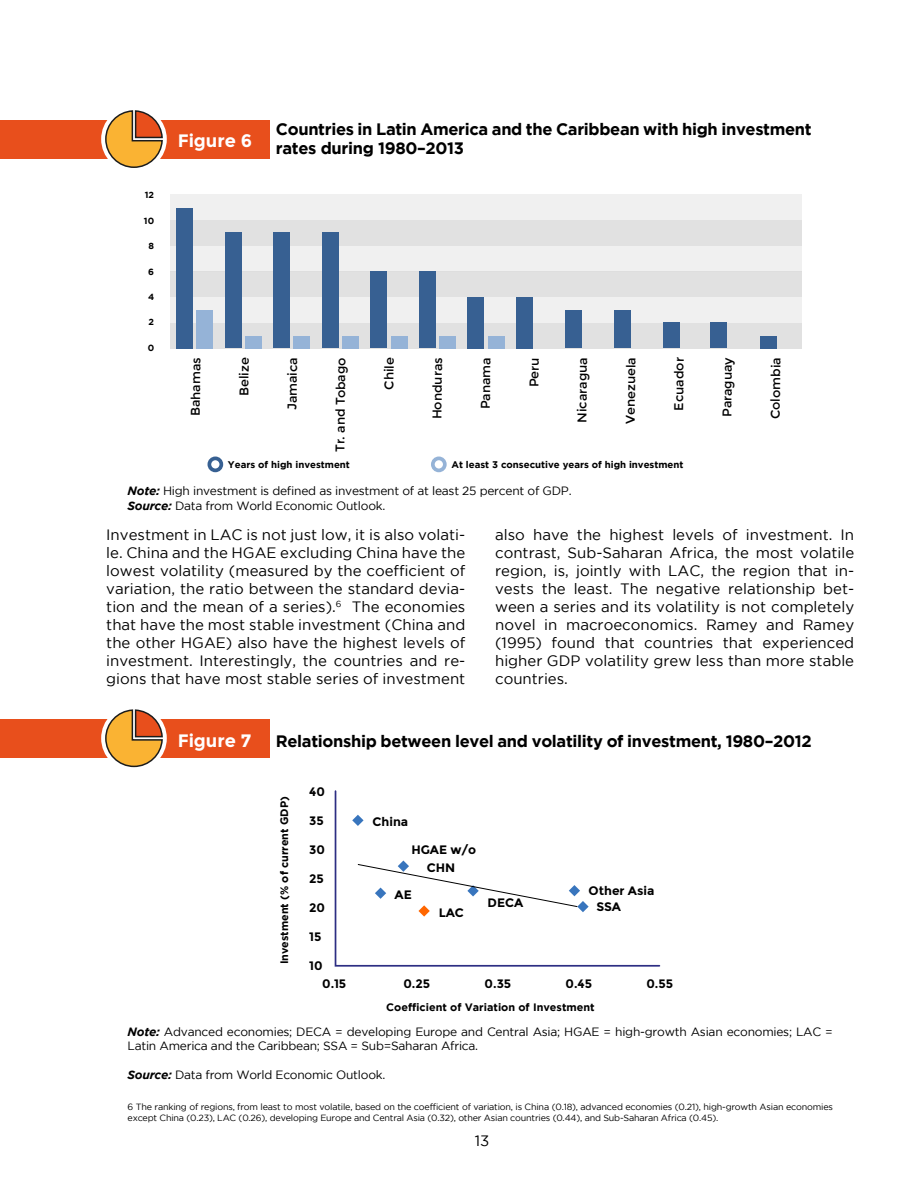
<style>
.page{position:relative;width:918px;height:1188px;background:#fff}
.page>*{position:absolute;margin:0;border:0;box-sizing:border-box;transform-origin:0 0}
.t1{font:700 18px "Montserrat";color:#fff}
.t2{font:700 16.5px/19.8px "Gotham";letter-spacing:-.02em;color:#000}
.t3{font:15px/18px "Gotham";color:#000;text-align:justify}
.t4{font:12.6px "Montserrat";color:#000}
.t5{font:700 12.3px/18.5px "Montserrat";color:#000}
.t6{font:12px/14.4px "Gotham";letter-spacing:-.02em;color:#000}
.t7{font:700 10.8px "Gotham";color:#000}
.t8{font:700 9.6px "Gotham";color:#000}
.t9{font:9px/10.8px "Gotham";letter-spacing:-.02em;color:#000}
.t10{font:700 8.85px "Gotham";color:#000}
.s1{font-weight:700;font-style:italic}
</style>
<div class="page">
<div style="left:0;top:120px;width:270px;height:38px;background:#e84f1c"></div>
<div style="left:101px;top:106px;width:66px;height:66px;background:#fff;border-radius:50%"></div>
<svg style="left:104px;top:110px;width:60px;height:58px"></svg>
<div style="left:0;top:719px;width:270px;height:39px;background:#e84f1c"></div>
<div style="left:101px;top:705px;width:66px;height:66px;background:#fff;border-radius:50%"></div>
<svg style="left:104px;top:709px;width:60px;height:59px"></svg>
<div style="left:170px;top:194px;width:632px;height:26px;background:#ededed"></div>
<div style="left:170px;top:220px;width:632px;height:26px;background:#e1e1e1"></div>
<div style="left:170px;top:246px;width:632px;height:25px;background:#ededed"></div>
<div style="left:170px;top:271px;width:632px;height:26px;background:#e1e1e1"></div>
<div style="left:170px;top:297px;width:632px;height:26px;background:#ededed"></div>
<div style="left:170px;top:323px;width:632px;height:26px;background:#e1e1e1"></div>
<div style="left:208px;top:457px;width:15px;height:15px;border:4px solid #376092;border-radius:50%"></div>
<div style="left:431px;top:457px;width:16px;height:15px;border:4px solid #95b3d7;border-radius:50%"></div>
<div style="left:176px;top:208px;width:16px;height:140px;background:#376092"></div>
<div style="left:196px;top:310px;width:17px;height:38px;background:#95b3d7"></div>
<div style="left:226px;top:232px;width:16px;height:116px;background:#376092"></div>
<div style="left:245px;top:336px;width:17px;height:12px;background:#95b3d7"></div>
<div style="left:274px;top:232px;width:16px;height:116px;background:#376092"></div>
<div style="left:293px;top:336px;width:17px;height:12px;background:#95b3d7"></div>
<div style="left:322px;top:232px;width:16px;height:116px;background:#376092"></div>
<div style="left:342px;top:336px;width:17px;height:12px;background:#95b3d7"></div>
<div style="left:371px;top:271px;width:16px;height:77px;background:#376092"></div>
<div style="left:391px;top:336px;width:16px;height:12px;background:#95b3d7"></div>
<div style="left:419px;top:271px;width:16px;height:77px;background:#376092"></div>
<div style="left:439px;top:336px;width:16px;height:12px;background:#95b3d7"></div>
<div style="left:468px;top:297px;width:16px;height:51px;background:#376092"></div>
<div style="left:488px;top:336px;width:16px;height:12px;background:#95b3d7"></div>
<div style="left:516px;top:297px;width:17px;height:51px;background:#376092"></div>
<div style="left:565px;top:311px;width:16px;height:37px;background:#376092"></div>
<div style="left:614px;top:311px;width:16px;height:37px;background:#376092"></div>
<div style="left:663px;top:323px;width:16px;height:25px;background:#376092"></div>
<div style="left:711px;top:323px;width:16px;height:25px;background:#376092"></div>
<div style="left:760px;top:336px;width:16px;height:12px;background:#376092"></div>
<svg style="left:334px;top:790px;width:327px;height:177px"></svg>
<svg style="left:352px;top:815px;width:12px;height:11px"></svg>
<svg style="left:357px;top:861px;width:232px;height:56px"></svg>
<p class="t10" style="left:145px;top:190px;width:11px">12</p>
<p class="t10" style="left:144px;top:215px;width:12px">10</p>
<p class="t10" style="left:149px;top:241px;width:7px">8</p>
<p class="t10" style="left:148px;top:266px;width:7px">6</p>
<p class="t10" style="left:148px;top:292px;width:8px">4</p>
<p class="t10" style="left:149px;top:317px;width:7px">2</p>
<p class="t10" style="left:148px;top:342px;width:8px">0</p>
<p class="t1" style="left:178px;top:130px;width:76px">Figure 6</p>
<p class="t2" style="left:276px;top:118px;width:537px">Countries in Latin America and the Caribbean with high investment rates during 1980–2013</p>
<p class="t4" style="left:188px;top:416px;width:60px;rotate:-89deg">Bahamas</p>
<p class="t4" style="left:237px;top:396px;width:40px;rotate:-89deg">Belize</p>
<p class="t4" style="left:285px;top:410px;width:54px;rotate:-89deg">Jamaica</p>
<p class="t4" style="left:332px;top:452px;width:96px;rotate:-89deg">Tr. and Tobago</p>
<p class="t4" style="left:382px;top:390px;width:34px;rotate:-89deg">Chile</p>
<p class="t4" style="left:430px;top:419px;width:63px;rotate:-89deg">Honduras</p>
<p class="t4" style="left:478px;top:409px;width:53px;rotate:-89deg">Panama</p>
<p class="t4" style="left:527px;top:387px;width:31px;rotate:-89deg">Peru</p>
<p class="t4" style="left:575px;top:422px;width:67px;rotate:-89deg">Nicaragua</p>
<p class="t4" style="left:623px;top:424px;width:68px;rotate:-89deg">Venezuela</p>
<p class="t4" style="left:671px;top:410px;width:55px;rotate:-89deg">Ecuador</p>
<p class="t4" style="left:720px;top:417px;width:61px;rotate:-89deg">Paraguay</p>
<p class="t4" style="left:768px;top:419px;width:63px;rotate:-89deg">Colombia</p>
<p class="t8" style="left:228px;top:459px;width:123px">Years of high investment</p>
<p class="t8" style="left:451px;top:459px;width:234px">At least 3 consecutive years of high investment</p>
<p class="t6" style="left:128px;top:484px;width:446px"><span class="s1">Note:</span> High investment is defined as investment of at least 25 percent of GDP.<br><span class="s1">Source:</span> Data from World Economic Outlook.</p>
<p class="t3" style="left:106px;top:525px;width:361px">Investment in LAC is not just low, it is also volati&shy;le. China and the HGAE excluding China have the lowest volatility (measured by the coefficient of variation, the ratio between the standard devia&shy;tion and the mean of a series).<sup>6</sup> The economies that have the most stable investment (China and the other HGAE) also have the highest levels of investment. Interestingly, the countries and re&shy;gions that have most stable series of investment</p>
<p class="t3" style="left:495px;top:525px;width:361px">also have the highest levels of investment. In contrast, Sub-Saharan Africa, the most volatile region, is, jointly with LAC, the region that in&shy;vests the least. The negative relationship bet&shy;ween a series and its volatility is not completely novel in macroeconomics. Ramey and Ramey (1995) found that countries that experienced higher GDP volatility grew less than more stable countries.</p>
<p class="t1" style="left:178px;top:730px;width:75px">Figure 7</p>
<p class="t2" style="left:276px;top:731px;width:537px">Relationship between level and volatility of investment, 1980–2012</p>
<p class="t7" style="left:278px;top:964px;width:169px;rotate:-90deg">Investment (% of current GDP)</p>
<p class="t5" style="left:309px;top:783px;width:17px">40</p>
<p class="t5" style="left:309px;top:812px;width:16px">35</p>
<p class="t5" style="left:309px;top:841px;width:17px">30</p>
<p class="t5" style="left:309px;top:870px;width:16px">25</p>
<p class="t5" style="left:309px;top:899px;width:17px">20</p>
<p class="t5" style="left:309px;top:928px;width:14px">15</p>
<p class="t5" style="left:322px;top:956px;width:26px;text-indent:-13px">10<br>0.15</p>
<p class="t5" style="left:373px;top:812px;width:37px">China</p>
<p class="t5" style="left:411px;top:841px;width:66px;line-height:17.4px;text-align:center">HGAE w/o<br>CHN</p>
<p class="t5" style="left:439px;top:903px;width:27px">LAC</p>
<p class="t5" style="left:395px;top:885px;width:19px">AE</p>
<p class="t5" style="left:488px;top:893px;width:37px">DECA</p>
<p class="t5" style="left:596px;top:883px;width:60px;line-height:16px;text-indent:-8px">Other Asia<br>SSA</p>
<p class="t5" style="left:403px;top:975px;width:28px">0.25</p>
<p class="t5" style="left:485px;top:975px;width:28px">0.35</p>
<p class="t5" style="left:566px;top:975px;width:28px">0.45</p>
<p class="t5" style="left:646px;top:975px;width:28px">0.55</p>
<p class="t7" style="left:386px;top:1001px;width:210px">Coefficient of Variation of Investment</p>
<p class="t6" style="left:128px;top:1024px;width:707px"><span class="s1">Note:</span> Advanced economies; DECA = developing Europe and Central Asia; HGAE = high-growth Asian economies; LAC =<br>Latin America and the Caribbean; SSA = Sub=Saharan Africa.</p>
<p class="t6" style="left:128px;top:1067px;width:259px"><span class="s1">Source:</span> Data from World Economic Outlook.</p>
<p class="t9" style="left:128px;top:1102px;width:707px">6 The ranking of regions, from least to most volatile, based on the coefficient of variation, is China (0.18), advanced economies (0.21), high-growth Asian economies except China (0.23), LAC (0.26), developing Europe and Central Asia (0.32), other Asian countries (0.44), and Sub-Saharan Africa (0.45).</p>
<p class="t3" style="left:475px;top:1131px;width:16px">13</p>
</div>
